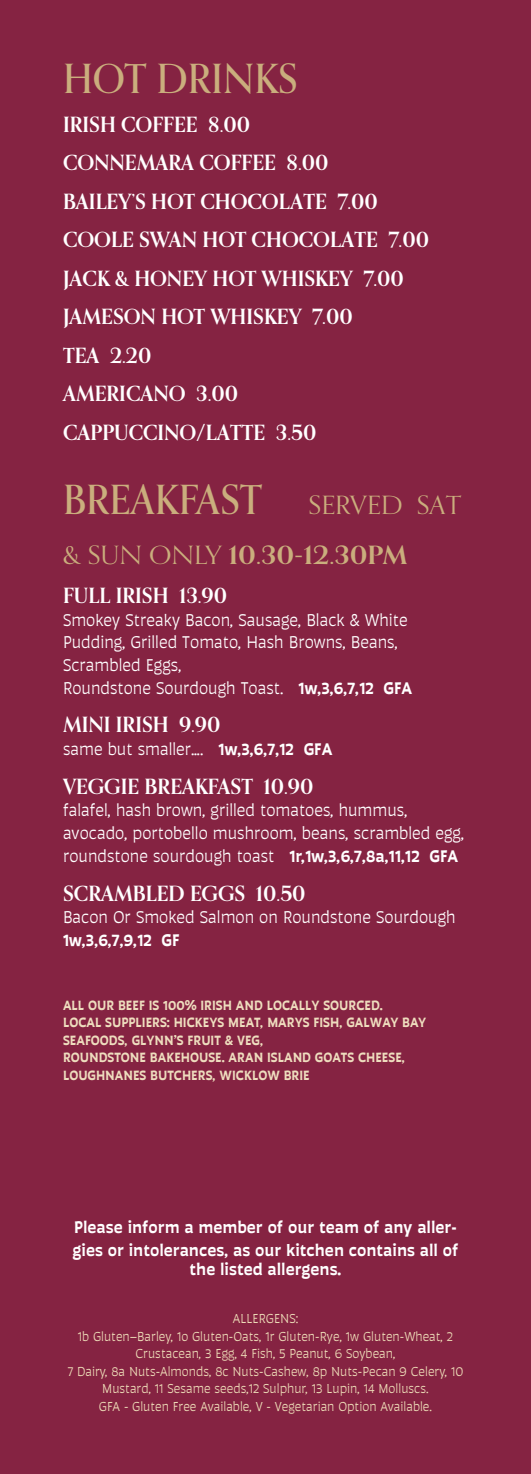
<style>
.page{position:relative;width:531px;height:1474px;background:#fff}
.page>*{position:absolute;margin:0;border:0;box-sizing:border-box;transform-origin:0 0}
.t1{font:500 40.25px "Orpheus Pro";color:#caae7d}
.t2{font:25.2px/50.8px "Orpheus Pro";color:#caae7d;scale:1.11 1}
.t3{font:700 21px/38.5px "Orpheus Pro";color:#fff}
.t4{font:18.38px/22.8px "Auster";color:#fff}
.t5{font:600 17.5px/22.8px "Auster";color:#fff}
.t6{font:14px/17.5px "Auster";color:#eddbb7;text-align:center}
.t7{font:600 14px/17.5px "Auster";color:#eeddbe}
.s1{font-weight:700}
.s2{font-weight:600;font-size:17.5px}
</style>
<div class="page">
<div style="left:0;top:0;width:531px;height:1473px;background:#852342"></div>
<h1 class="t1" style="left:63px;top:54px;width:236px">HOT DRINKS</h1>
<p class="t3" style="left:63px;top:105px;width:367px">IRISH COFFEE 8.00<br>CONNEMARA COFFEE 8.00<br>BAILEY’S HOT CHOCOLATE 7.00<br>COOLE SWAN HOT CHOCOLATE 7.00<br>JACK &amp; HONEY HOT WHISKEY 7.00<br>JAMESON HOT WHISKEY 7.00<br>TEA 2.20<br>AMERICANO 3.00<br>CAPPUCCINO/LATTE 3.50</p>
<h1 class="t1" style="left:63px;top:474px;width:201px">BREAKFAST</h1>
<h2 class="t2" style="left:63px;top:479px;width:360px;text-indent:245px">SERVED SAT &amp; SUN ONLY <span class="s1">10.30-12.30PM</span></h2>
<p class="t3" style="left:63px;top:576px;width:166px">FULL IRISH 13.90</p>
<p class="t4" style="left:63px;top:608px;width:351px">Smokey Streaky Bacon, Sausage, Black &amp; White Pudding, Grilled Tomato, Hash Browns, Beans, Scrambled Eggs,<br>Roundstone Sourdough Toast. <span class="s2">1w,3,6,7,12 GFA</span></p>
<p class="t3" style="left:63px;top:705px;width:159px">MINI IRISH 9.90</p>
<p class="t4" style="left:63px;top:737px;width:271px">same but smaller…. <span class="s2">1w,3,6,7,12 GFA</span></p>
<p class="t3" style="left:63px;top:766px;width:252px">VEGGIE BREAKFAST 10.90</p>
<p class="t4" style="left:63px;top:799px;width:403px">falafel, hash brown, grilled tomatoes, hummus, avocado, portobello mushroom, beans, scrambled egg, roundstone sourdough toast <span class="s2">1r,1w,3,6,7,8a,11,12 GFA</span></p>
<p class="t3" style="left:63px;top:873px;width:244px">SCRAMBLED EGGS 10.50</p>
<p class="t4" style="left:63px;top:905px;width:394px">Bacon Or Smoked Salmon on Roundstone Sourdough</p>
<p class="t5" style="left:63px;top:928px;width:118px">1w,3,6,7,9,12 GF</p>
<p class="t7" style="left:63px;top:996px;width:365px">ALL OUR BEEF IS 100% IRISH AND LOCALLY SOURCED.<br>LOCAL SUPPLIERS: HICKEYS MEAT, MARYS FISH, GALWAY BAY SEAFOODS, GLYNN’S FRUIT &amp; VEG,<br>ROUNDSTONE BAKEHOUSE. ARAN ISLAND GOATS CHEESE, LOUGHNANES BUTCHERS, WICKLOW BRIE</p>
<p class="t5" style="left:73px;top:1216px;width:387px">Please inform a member of our team of any aller&shy;gies or intolerances, as our kitchen contains all of</p>
<p class="t5" style="left:190px;top:1258px;width:153px">the listed allergens.</p>
<p class="t6" style="left:68px;top:1309px;width:397px">ALLERGENS:<br>1b Gluten–Barley, 1o Gluten-Oats, 1r Gluten-Rye, 1w Gluten-Wheat, 2<br>Crustacean, 3 Egg, 4 Fish, 5 Peanut, 6 Soybean,<br>7 Dairy, 8a Nuts-Almonds, 8c Nuts-Cashew, 8p Nuts-Pecan 9 Celery, 10<br>Mustard, 11 Sesame seeds,12 Sulphur, 13 Lupin, 14 Molluscs.<br>GFA - Gluten Free Available, V - Vegetarian Option Available.</p>
</div>
